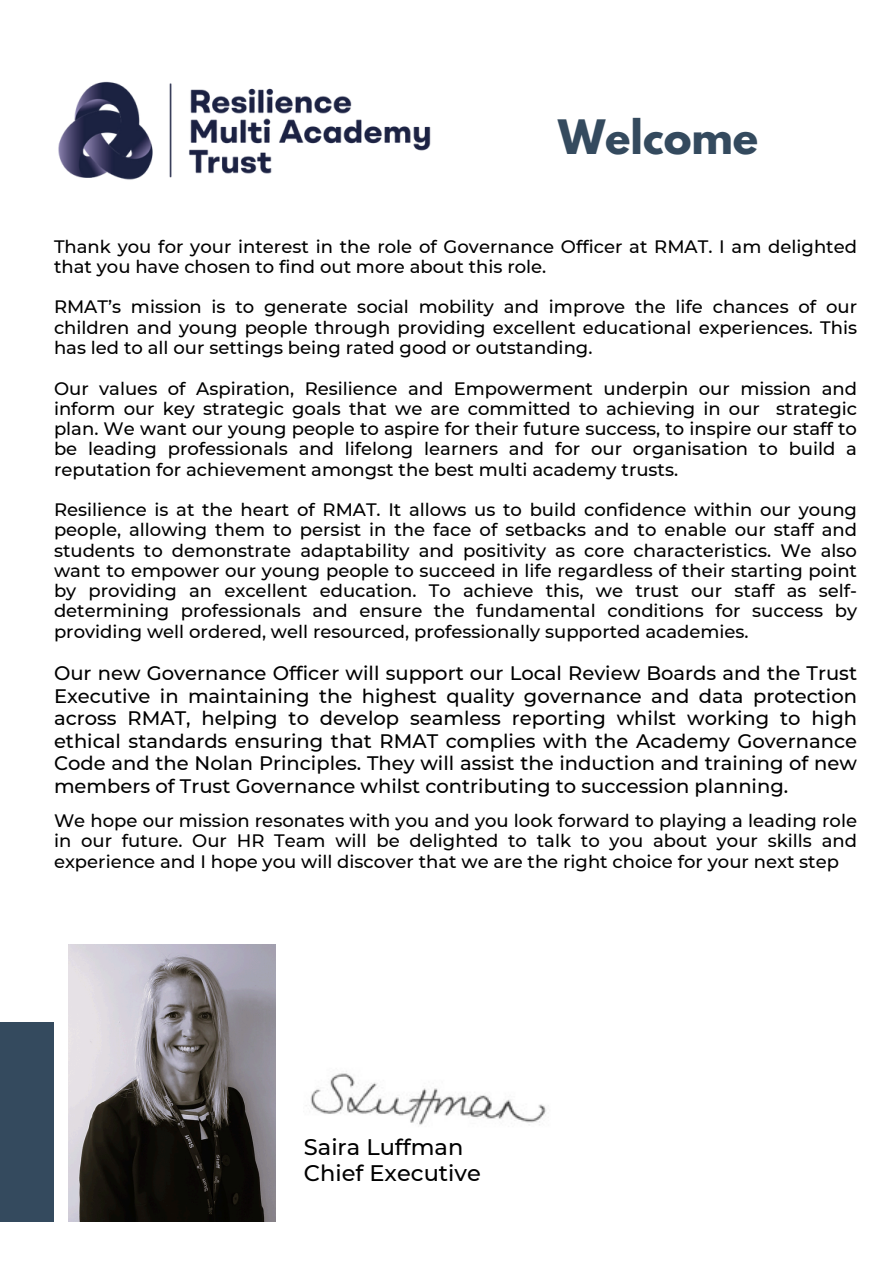
<style>
.page{position:relative;width:894px;height:1264px;background:#fff}
.page>*{position:absolute;margin:0;border:0;box-sizing:border-box;transform-origin:0 0}
.t1{font:700 42px "League Spartan";color:#344a5e}
.t2{font:500 22.5px/25.8px "Montserrat";color:#000}
.t3{font:500 19.5px/22.5px "Montserrat";color:#000;text-align:justify}
.t4{font:500 18px/20.2px "Montserrat";color:#000;text-align:justify}
</style>
<div class="page">
<div style="left:0;top:1021px;width:54px;height:200px;background:#344a5e"></div>
<img style="left:69px;top:944px;width:207px;height:277px">
<img style="left:306px;top:1071px;width:240px;height:54px">
<img style="left:58px;top:81px;width:373px;height:99px">
<p class="t1" style="left:558px;top:116px;width:201px">Welcome</p>
<p class="t4" style="left:54px;top:236px;width:804px">Thank you for your interest in the role of Governance Officer at RMAT. I am delighted that you have chosen to find out more about this role.</p>
<h1 class="t4" style="left:54px;top:297px;width:804px">RMAT’s mission is to generate social mobility and improve the life chances of our children and young people through providing excellent educational experiences. This has led to all our settings being rated good or outstanding.</h1>
<p class="t4" style="left:54px;top:378px;width:804px">Our values of Aspiration, Resilience and Empowerment underpin our mission and inform our key strategic goals that we are committed to achieving in our strategic plan. We want our young people to aspire for their future success, to inspire our staff to be leading professionals and lifelong learners and for our organisation to build a reputation for achievement amongst the best multi academy trusts.</p>
<p class="t4" style="left:54px;top:499px;width:804px">Resilience is at the heart of RMAT. It allows us to build confidence within our young people, allowing them to persist in the face of setbacks and to enable our staff and students to demonstrate adaptability and positivity as core characteristics. We also want to empower our young people to succeed in life regardless of their starting point by providing an excellent education. To achieve this, we trust our staff as self&shy;determining professionals and ensure the fundamental conditions for success by providing well ordered, well resourced, professionally supported academies.</p>
<p class="t3" style="left:54px;top:662px;width:804px">Our new Governance Officer will support our Local Review Boards and the Trust Executive in maintaining the highest quality governance and data protection across RMAT, helping to develop seamless reporting whilst working to high ethical standards ensuring that RMAT complies with the Academy Governance Code and the Nolan Principles. They will assist the induction and training of new members of Trust Governance whilst contributing to succession planning.</p>
<p class="t4" style="left:54px;top:810px;width:804px">We hope our mission resonates with you and you look forward to playing a leading role in our future. Our HR Team will be delighted to talk to you about your skills and experience and I hope you will discover that we are the right choice for your next step</p>
<p class="t2" style="left:304px;top:1134px;width:178px">Saira Luffman<br>Chief Executive</p>
</div>
